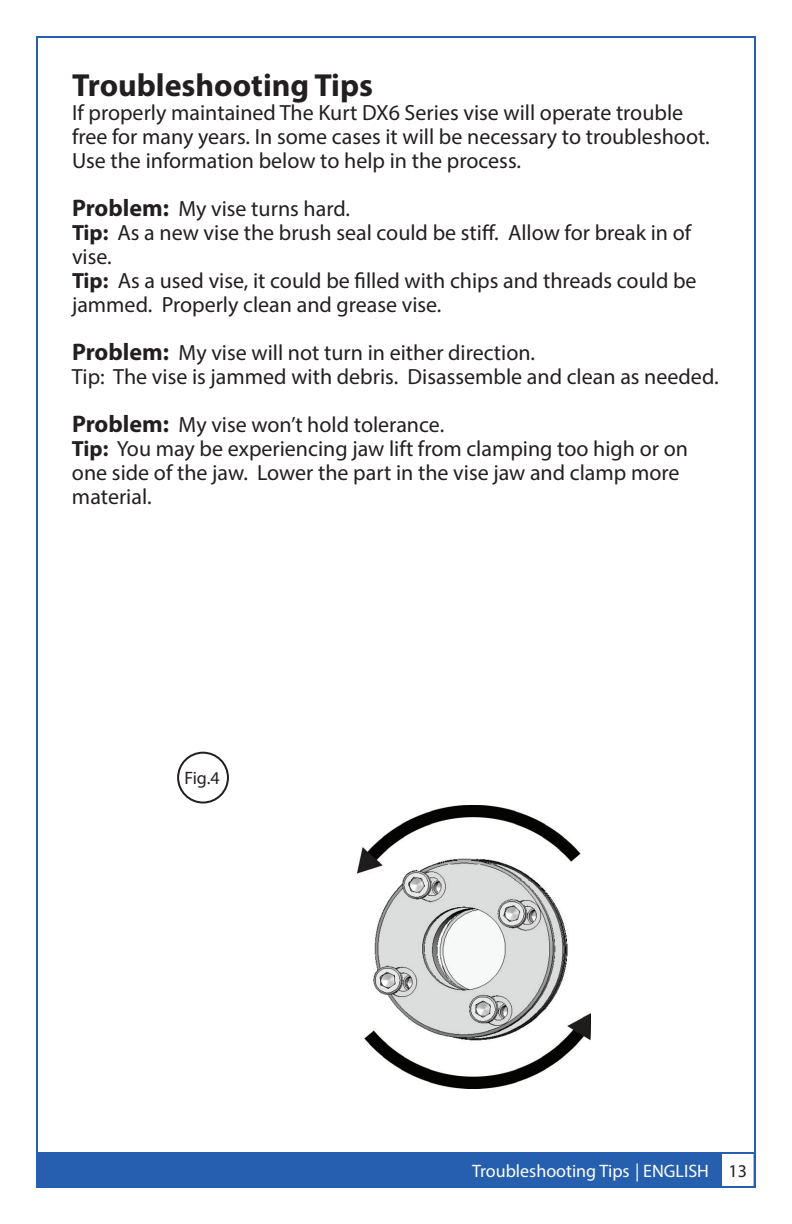
<style>
.page{position:relative;width:792px;height:1224px;background:#fff}
.page>*{position:absolute;margin:0;border:0;box-sizing:border-box;transform-origin:0 0}
.t1{font:700 32px "Myriad Pro";color:#231f20}
.t2{font:22px/24px "Myriad Pro";color:#231f20}
.t3{font:18px "Myriad Pro";color:#fff}
.t4{font:18px "Myriad Pro";color:#231f20}
.s1{font-weight:700;font-size:24px}
.s2{font-weight:700}
.s3{color:#231f20}
</style>
<div class="page">
<div style="left:720px;top:1152px;width:36px;height:36px;border:2px solid #255fad"></div>
<div style="left:37px;top:1153px;width:682px;height:34px;background:#255fad"></div>
<div style="left:36px;top:1152px;width:684px;height:36px;border:2px solid #255fad"></div>
<img style="left:357px;top:806px;width:233px;height:283px">
<div style="left:177px;top:752px;width:52px;height:52px;border:2px solid #231f20;border-radius:50%"></div>
<h1 class="t1" style="left:72px;top:64px;width:303px">Troubleshooting Tips</h1>
<p class="t2" style="left:72px;top:100px;width:639px">If properly maintained The Kurt DX6 Series vise will operate trouble free for many years. In some cases it will be necessary to troubleshoot.<br>Use the information below to help in the process.</p>
<p class="t2" style="left:72px;top:196px;width:626px"><span class="s1">Problem:</span> My vise turns hard.<br><span class="s2">Tip:</span> As a new vise the brush seal could be stiff. Allow for break in of vise.<br><span class="s2">Tip:</span> As a used vise, it could be filled with chips and threads could be jammed. Properly clean and grease vise.</p>
<p class="t2" style="left:72px;top:340px;width:648px"><span class="s1">Problem:</span> My vise will not turn in either direction.<br>Tip: The vise is jammed with debris. Disassemble and clean as needed.</p>
<p class="t2" style="left:72px;top:412px;width:618px"><span class="s1">Problem:</span> My vise won’t hold tolerance.<br><span class="s2">Tip:</span> You may be experiencing jaw lift from clamping too high or on one side of the jaw. Lower the part in the vise jaw and clamp more material.</p>
<p class="t4" style="left:184px;top:767px;width:37px">Fig.4</p>
<p class="t3" style="left:472px;top:1160px;width:276px">Troubleshooting Tips | ENGLISH <span class="s3">13</span></p>
</div>
